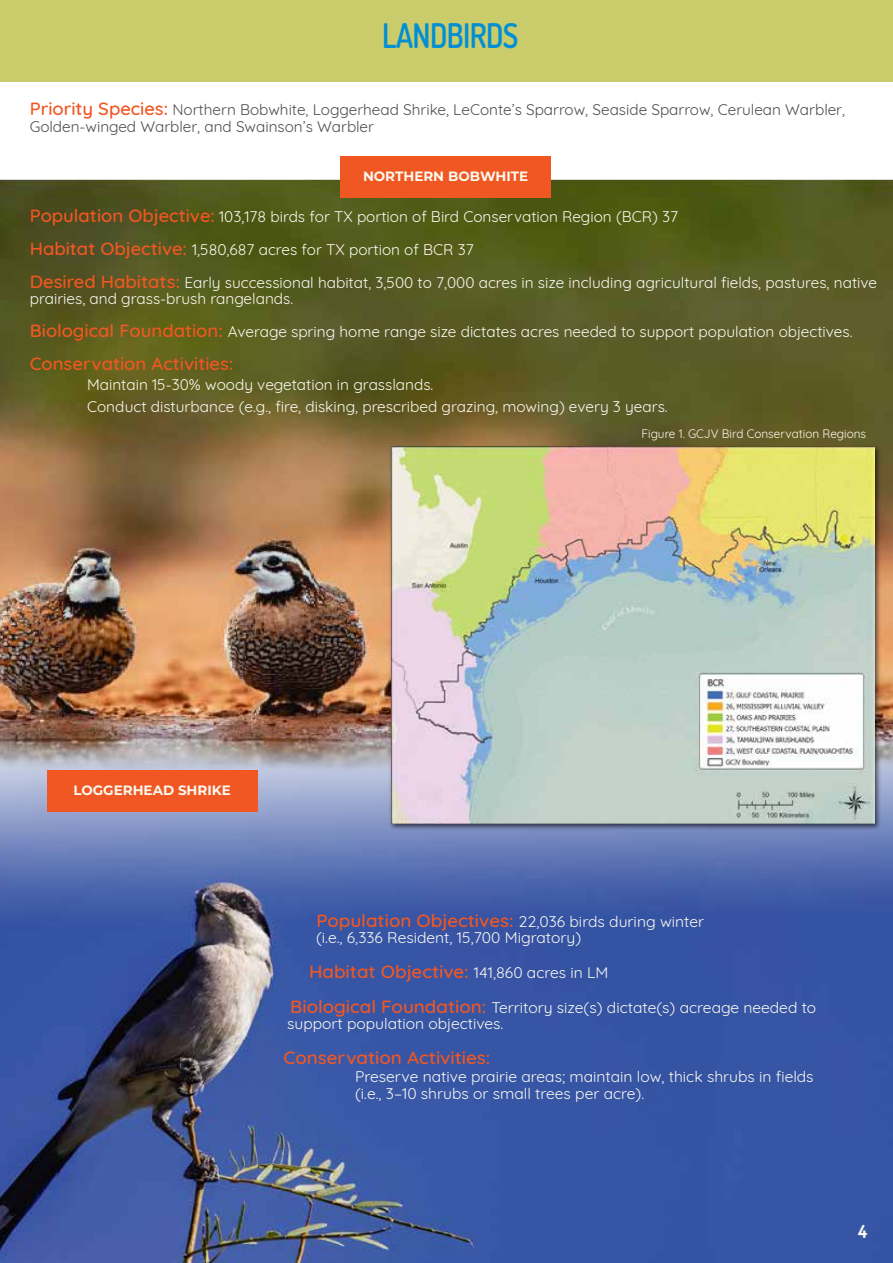
<style>
.page{position:relative;width:893px;height:1263px;background:#fff}
.page>*{position:absolute;margin:0;border:0;box-sizing:border-box;transform-origin:0 0}
.t1{font:600 34.05px "Dosis";letter-spacing:-.02em;color:#008fd5;scale:.9 1}
.t2{font:500 18px "Quicksand";color:#f15722;scale:1.04 1}
.t3{font:500 18px "Quicksand";color:#f15722}
.t4{font:700 18px "Dosis";color:#fafaf1}
.t5{font:15px/16.5px "Quicksand";color:#fafaf1}
.t6{font:15px/16.5px "Quicksand";color:#fafaf1;scale:1.04 1}
.t7{font:15px/16.5px "Quicksand";color:#4d4e4e}
.t8{font:700 13.5px "Montserrat";color:#fafaf1}
.t9{font:12px "Quicksand";color:#fafaf1}
.s1{font-weight:500;font-size:18px;color:#f15722}
.s2{font-weight:400;font-size:15px;color:#fafaf1}
</style>
<div class="page">
<img style="left:0;top:783px;width:893px;height:480px">
<img style="left:0;top:179px;width:893px;height:604px">
<div style="left:340px;top:156px;width:211px;height:42px;background:#f15722"></div>
<div style="left:0;top:0;width:893px;height:81px;background:#cacb6b"></div>
<img style="left:387px;top:442px;width:496px;height:390px">
<img style="left:391px;top:446px;width:483px;height:377px">
<div style="left:47px;top:770px;width:211px;height:41px;background:#f15722"></div>
<h1 class="t1" style="left:382px;top:11px;width:153px">LANDBIRDS</h1>
<p class="t7" style="left:30px;top:100px;width:817px"><span class="s1">Priority Species:</span> Northern Bobwhite, Loggerhead Shrike, LeConte’s Sparrow, Seaside Sparrow, Cerulean Warbler,<br>Golden-winged Warbler, and Swainson’s Warbler</p>
<p class="t8" style="left:363px;top:166px;width:167px">NORTHERN BOBWHITE</p>
<p class="t5" style="left:30px;top:207px;width:650px"><span class="s1">Population Objective:</span> 103,178 birds for TX portion of Bird Conservation Region (BCR) 37</p>
<p class="t5" style="left:30px;top:240px;width:445px"><span class="s1">Habitat Objective:</span> 1,580,687 acres for TX portion of BCR 37</p>
<p class="t5" style="left:30px;top:273px;width:849px"><span class="s1">Desired Habitats:</span> Early successional habitat, 3,500 to 7,000 acres in size including agricultural fields, pastures, native prairies, and grass-brush rangelands.</p>
<p class="t5" style="left:30px;top:322px;width:824px"><span class="s1">Biological Foundation:</span> Average spring home range size dictates acres needed to support population objectives.</p>
<p class="t3" style="left:30px;top:349px;width:205px">Conservation Activities:</p>
<p class="t5" style="left:87px;top:372px;width:582px;line-height:22.5px">Maintain 15-30% woody vegetation in grasslands.<br>Conduct disturbance (e.g., fire, disking, prescribed grazing, mowing) every 3 years.</p>
<p class="t9" style="left:641px;top:425px;width:226px">Figure 1. GCJV Bird Conservation Regions</p>
<p class="t8" style="left:74px;top:780px;width:159px">LOGGERHEAD SHRIKE</p>
<p class="t6" style="left:316px;top:912px;width:375px"><span class="s1">Population Objectives:</span> 22,036 birds during winter (i.e., 6,336 Resident, 15,700 Migratory)</p>
<p class="t2" style="left:309px;top:957px;width:289px">Habitat Objective: <span class="s2">141,860 acres in LM</span></p>
<p class="t6" style="left:287px;top:997px;width:510px"><span class="s1">Biological Foundation:</span> Territory size(s) dictate(s) acreage needed to support population objectives.</p>
<p class="t2" style="left:284px;top:1043px;width:200px">Conservation Activities:</p>
<p class="t6" style="left:355px;top:1067px;width:442px">Preserve native prairie areas; maintain low, thick shrubs in fields (i.e., 3−10 shrubs or small trees per acre).</p>
<p class="t4" style="left:858px;top:1218px;width:11px">4</p>
</div>
